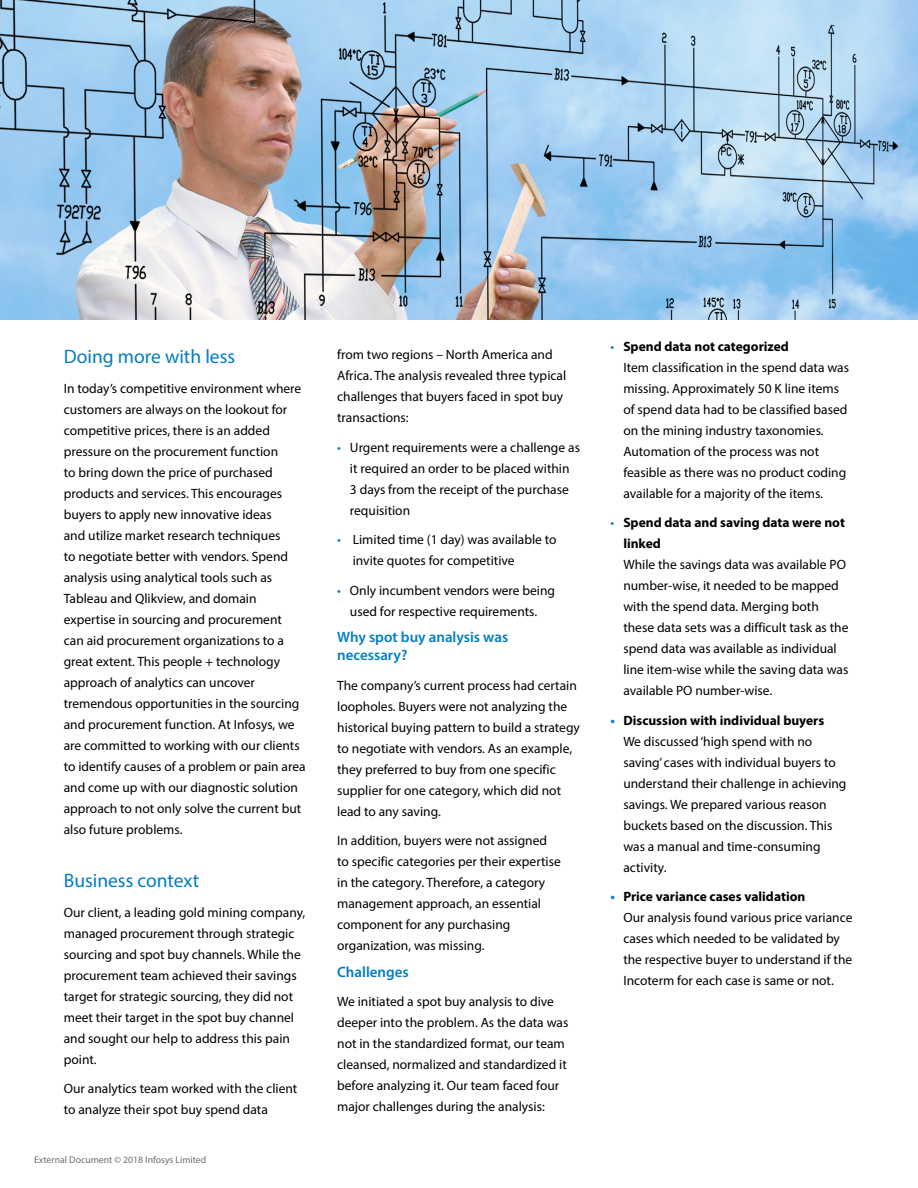
<style>
.page{position:relative;width:918px;height:1188px;background:#fff}
.page>*{position:absolute;margin:0;border:0;box-sizing:border-box;transform-origin:0 0}
.t1{font:19.5px "Myriad Pro";color:#007dc3}
.t2{font:600 15px/18px "Myriad Pro";color:#007dc3}
.t3{font:13.5px/21px "Myriad Pro";color:#000}
.t4{font:700 13.5px/21px "Myriad Pro";color:#000}
.t5{font:9.75px "Myriad Pro";color:#6d6e71}
.s1{color:#007dc3}
.s2{font-weight:700}
.s3{font-weight:400;color:#007dc3}
.s4{font-weight:700;color:#007dc3}
</style>
<div class="page">
<img style="left:0;top:0;width:918px;height:319px">
<h1 class="t1" style="left:64px;top:345px;width:173px">Doing more with less</h1>
<p class="t3" style="left:64px;top:378px;width:243px">In today’s competitive environment where customers are always on the lookout for competitive prices, there is an added pressure on the procurement function<br>to bring down the price of purchased products and services. This encourages buyers to apply new innovative ideas<br>and utilize market research techniques<br>to negotiate better with vendors. Spend analysis using analytical tools such as Tableau and Qlikview, and domain expertise in sourcing and procurement<br>can aid procurement organizations to a great extent. This people + technology approach of analytics can uncover tremendous opportunities in the sourcing and procurement function. At Infosys, we are committed to working with our clients to identify causes of a problem or pain area and come up with our diagnostic solution approach to not only solve the current but also future problems.</p>
<h1 class="t1" style="left:64px;top:869px;width:137px">Business context</h1>
<p class="t3" style="left:64px;top:901px;width:243px">Our client, a leading gold mining company, managed procurement through strategic sourcing and spot buy channels. While the procurement team achieved their savings target for strategic sourcing, they did not meet their target in the spot buy channel and sought our help to address this pain point.</p>
<p class="t3" style="left:64px;top:1078px;width:235px">Our analytics team worked with the client to analyze their spot buy spend data</p>
<p class="t5" style="left:34px;top:1154px;width:174px">External Document © 2018 Infosys Limited</p>
<p class="t3" style="left:337px;top:344px;width:231px">from two regions – North America and Africa. The analysis revealed three typical challenges that buyers faced in spot buy transactions:</p>
<p class="t3" style="left:350px;top:436px;width:232px;text-indent:-13px"><span class="s1">•</span> Urgent requirements were a challenge as it required an order to be placed within<br>3 days from the receipt of the purchase requisition</p>
<p class="t3" style="left:353px;top:529px;width:205px;text-indent:-16px"><span class="s1">•</span> Limited time (1 day) was available to invite quotes for competitive</p>
<p class="t3" style="left:337px;top:579px;width:219px;text-align:center"><span class="s1">•</span> Only incumbent vendors were being used for respective requirements.</p>
<p class="t2" style="left:337px;top:628px;width:173px">Why spot buy analysis was necessary?</p>
<p class="t3" style="left:337px;top:674px;width:244px">The company’s current process had certain loopholes. Buyers were not analyzing the historical buying pattern to build a strategy to negotiate with vendors. As an example, they preferred to buy from one specific supplier for one category, which did not lead to any saving.</p>
<p class="t3" style="left:337px;top:830px;width:225px">In addition, buyers were not assigned to specific categories per their expertise in the category. Therefore, a category management approach, an essential component for any purchasing organization, was missing.</p>
<p class="t2" style="left:337px;top:962px;width:73px">Challenges</p>
<p class="t3" style="left:337px;top:991px;width:233px">We initiated a spot buy analysis to dive deeper into the problem. As the data was not in the standardized format, our team cleansed, normalized and standardized it before analyzing it. Our team faced four major challenges during the analysis:</p>
<p class="t3" style="left:623px;top:335px;width:227px;text-indent:-13px"><span class="s1">•</span> <span class="s2">Spend data not categorized<br></span>Item classification in the spend data was missing. Approximately 50 K line items of spend data had to be classified based on the mining industry taxonomies.<br>Automation of the process was not feasible as there was no product coding available for a majority of the items.</p>
<p class="t4" style="left:623px;top:512px;width:223px;text-indent:-13px"><span class="s3">•</span> Spend data and saving data were not linked</p>
<p class="t3" style="left:623px;top:554px;width:227px">While the savings data was available PO number-wise, it needed to be mapped with the spend data. Merging both these data sets was a difficult task as the spend data was available as individual line item-wise while the saving data was available PO number-wise.</p>
<p class="t3" style="left:623px;top:709px;width:225px;text-indent:-13px"><span class="s4">•</span> <span class="s2">Discussion with individual buyers<br></span>We discussed ‘high spend with no saving’ cases with individual buyers to understand their challenge in achieving savings. We prepared various reason buckets based on the discussion. This was a manual and time-consuming activity.</p>
<p class="t3" style="left:623px;top:886px;width:231px;text-indent:-13px"><span class="s4">•</span> <span class="s2">Price variance cases validation<br></span>Our analysis found various price variance cases which needed to be validated by the respective buyer to understand if the Incoterm for each case is same or not.</p>
</div>
